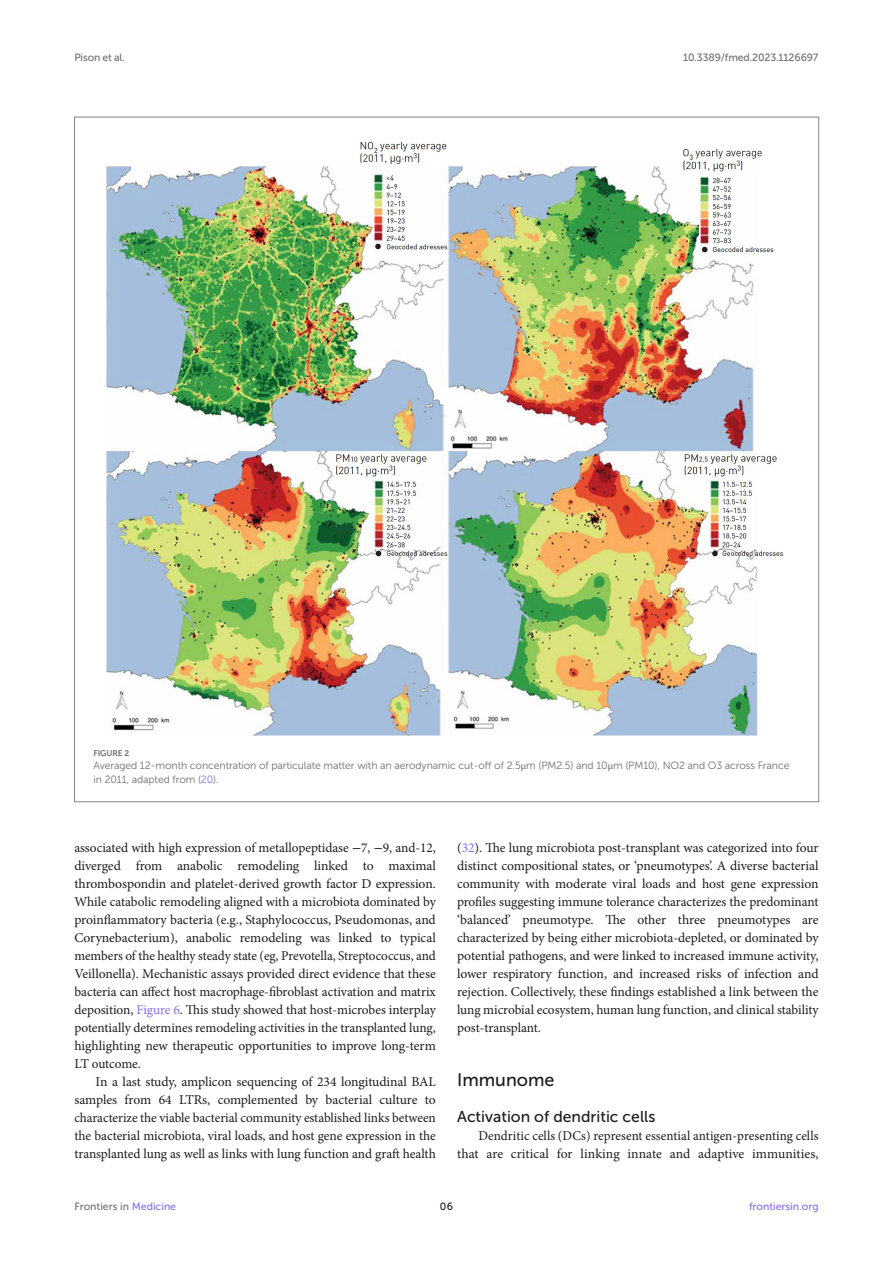
<style>
.page{position:relative;width:893px;height:1263px;background:#fff}
.page>*{position:absolute;margin:0;border:0;box-sizing:border-box;transform-origin:0 0}
.HEAD_2{font:18px "Museo Sans 500";color:#1b1c1b}
.HEAD_3_after_HEAD_2{font:15.75px "Museo Sans 500";color:#1b1c1b}
.TEXT{font:13.5px/18px "Minion Pro";letter-spacing:-.005em;color:#1b1c1b;text-align:justify}
.TEXT_FLUSH{font:13.5px/18px "Minion Pro";letter-spacing:.005em;color:#1b1c1b;text-align:right}
.FIG_LEG{font:10.5px/13.5px "Museo Sans 300";letter-spacing:-.01em;color:#706f70}
.t1{font:10.5px "Museo Sans 500";letter-spacing:-.015em;color:#706f70}
.t2{font:10.5px "Museo Sans 500";color:#856df0}
.t3{font:10.5px "Museo Sans 500";color:#1b1c1b}
.FIG_HD{font:8.25px "Museo Sans 700";letter-spacing:-.01em;color:#706f70}
.s1{font-family:"STIX General"}
.s2{color:#856df0}
</style>
<div class="page">
<img style="left:106px;top:141px;width:678px;height:595px">
<p class="t1" style="left:74px;top:51px;width:52px">Pison et al.</p>
<p class="t1" style="left:683px;top:51px;width:137px">10.3389/fmed.2023.1126697</p>
<p class="FIG_HD" style="left:94px;top:748px;width:37px">FIGURE 2</p>
<p class="FIG_LEG" style="left:94px;top:759px;width:697px">Averaged 12-month concentration of particulate matter with an aerodynamic cut-off of 2.5 <span class="s1">μ</span>m (PM2.5) and 10 <span class="s1">μ</span>m (PM10), NO2 and O3 across France in 2011, adapted from (<span class="s2">20</span>).</p>
<p class="TEXT" style="left:74px;top:839px;width:363px">associated with high expression of metallopeptidase <span class="s1">−</span>7, <span class="s1">−</span>9, and-12, diverged from anabolic remodeling linked to maximal thrombospondin and platelet-derived growth factor D expression.<br>While catabolic remodeling aligned with a microbiota dominated by proinflammatory bacteria (e.g., Staphylococcus, Pseudomonas, and Corynebacterium), anabolic remodeling was linked to typical members of the healthy steady state (eg, Prevotella, Streptococcus, and Veillonella). Mechanistic assays provided direct evidence that these bacteria can affect host macrophage-fibroblast activation and matrix deposition, <span class="s2">Figure 6</span>. This study showed that host-microbes interplay potentially determines remodeling activities in the transplanted lung, highlighting new therapeutic opportunities to improve long-term LT outcome.</p>
<p class="TEXT" style="left:74px;top:1073px;width:363px;text-indent:21px">In a last study, amplicon sequencing of 234 longitudinal BAL samples from 64 LTRs, complemented by bacterial culture to characterize the viable bacterial community established links between the bacterial microbiota, viral loads, and host gene expression in the transplanted lung as well as links with lung function and graft health</p>
<p class="TEXT" style="left:457px;top:839px;width:363px">(<span class="s2">32</span>). The lung microbiota post-transplant was categorized into four distinct compositional states, or ‘pneumotypes’. A diverse bacterial community with moderate viral loads and host gene expression profiles suggesting immune tolerance characterizes the predominant ‘balanced’ pneumotype. The other three pneumotypes are characterized by being either microbiota-depleted, or dominated by potential pathogens, and were linked to increased immune activity, lower respiratory function, and increased risks of infection and rejection. Collectively, these findings established a link between the lung microbial ecosystem, human lung function, and clinical stability post-transplant.</p>
<p class="HEAD_2" style="left:457px;top:1070px;width:99px">Immunome</p>
<p class="HEAD_3_after_HEAD_2" style="left:457px;top:1108px;width:200px">Activation of dendritic cells</p>
<p class="TEXT_FLUSH" style="left:457px;top:1127px;width:363px">Dendritic cells (DCs) represent essential antigen-presenting cells that are critical for linking innate and adaptive immunities,</p>
<p class="t1" style="left:74px;top:1200px;width:103px">Frontiers in <span class="s2">Medicine</span></p>
<p class="t3" style="left:440px;top:1200px;width:15px">06</p>
<p class="t2" style="left:749px;top:1200px;width:71px">frontiersin.org</p>
</div>
